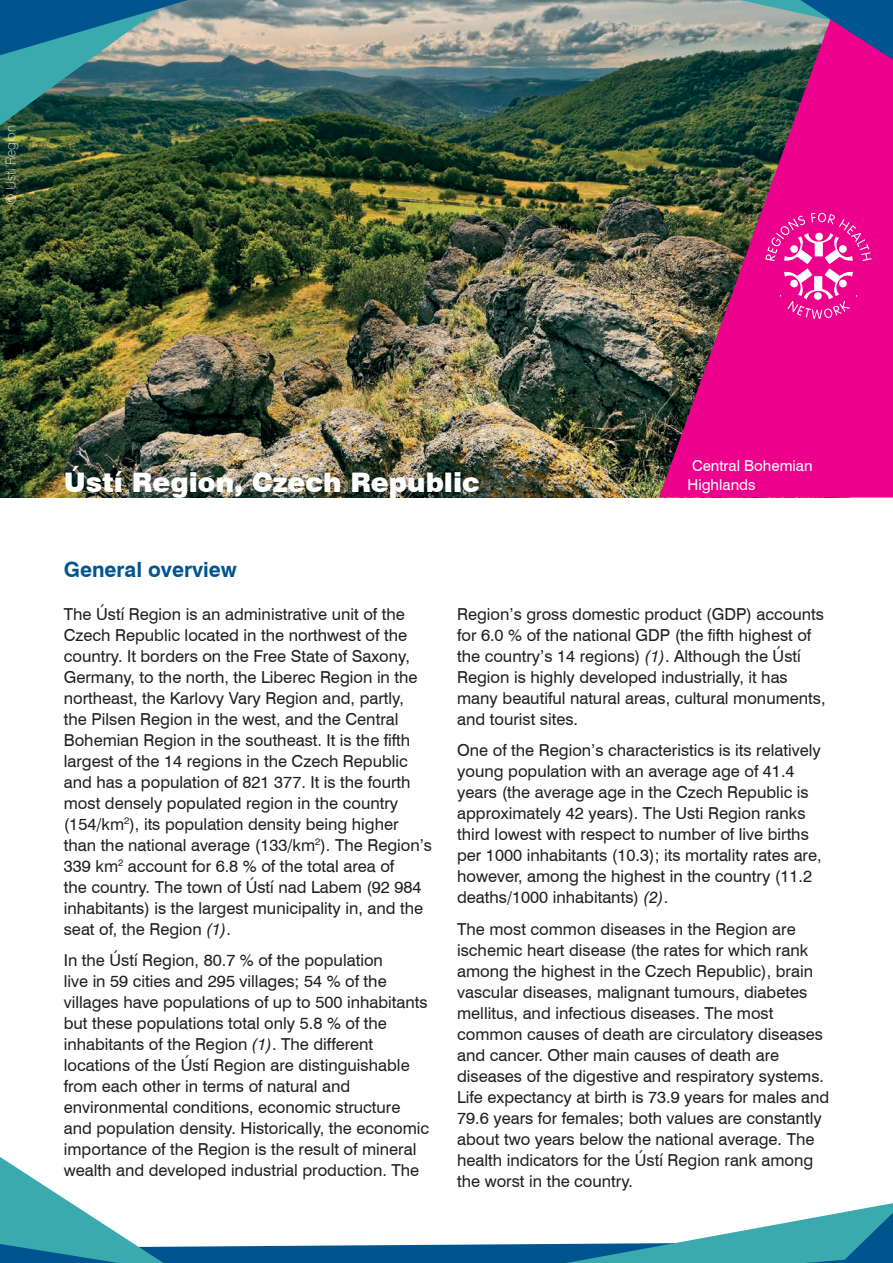
<style>
.page{position:relative;width:893px;height:1263px;background:#fff}
.page>*{position:absolute;margin:0;border:0;box-sizing:border-box;transform-origin:0 0}
.t1{font:900 27px "Swiss 721 BT";color:#fff}
.t2{font:700 21px "Swiss 721 BT";color:#00558f}
.t3{font:16.5px/21px "Swiss 721 BT";color:#231f20}
.t4{font:15px/19.5px "Swiss 721 BT";color:#fff}
.t5{font:100 13.5px "Swiss 721 BT";color:#fff}
.s1{font-style:italic}
</style>
<div class="page">
<img style="left:0;top:0;width:659px;height:497px">
<img style="left:659px;top:68px;width:234px;height:429px">
<svg style="left:765px;top:213px;width:107px;height:106px;background:#ef2b9f"></svg>
<div style="left:814px;top:292px;width:8px;height:8px;background:#fff;border-radius:50%"></div>
<img style="left:0;top:0;width:304px;height:125px">
<svg style="left:586px;top:0;width:307px;height:68px;background:#817f8f"></svg>
<svg style="left:323px;top:1203px;width:570px;height:60px"></svg>
<svg style="left:0;top:1157px;width:323px;height:106px"></svg>
<p class="t5" style="left:3px;top:205px;width:81px;rotate:-90deg">© Usti Region</p>
<h1 class="t1" style="left:64px;top:466px;width:417px">Ústí Region, Czech Republic</h1>
<p class="t4" style="left:687px;top:456px;width:127px;text-indent:4px">Central Bohemian<br>Highlands</p>
<p class="t2" style="left:64px;top:557px;width:175px">General overview</p>
<p class="t3" style="left:64px;top:603px;width:370px">The Ústí Region is an administrative unit of the Czech Republic located in the northwest of the country. It borders on the Free State of Saxony, Germany, to the north, the Liberec Region in the northeast, the Karlovy Vary Region and, partly,<br>the Pilsen Region in the west, and the Central Bohemian Region in the southeast. It is the fifth largest of the 14 regions in the Czech Republic and has a population of 821 377. It is the fourth most densely populated region in the country (154/km<sup>2</sup>), its population density being higher than the national average (133/km<sup>2</sup>). The Region’s 339 km<sup>2</sup> account for 6.8 % of the total area of<br>the country. The town of Ústí nad Labem (92 984 inhabitants) is the largest municipality in, and the seat of, the Region <span class="s1">(1)</span>.</p>
<p class="t3" style="left:64px;top:950px;width:367px">In the Ústí Region, 80.7 % of the population<br>live in 59 cities and 295 villages; 54 % of the villages have populations of up to 500 inhabitants but these populations total only 5.8 % of the inhabitants of the Region <span class="s1">(1)</span>. The different locations of the Ústí Region are distinguishable from each other in terms of natural and environmental conditions, economic structure and population density. Historically, the economic importance of the Region is the result of mineral wealth and developed industrial production. The</p>
<p class="t3" style="left:457px;top:603px;width:370px">Region’s gross domestic product (GDP) accounts for 6.0 % of the national GDP (the fifth highest of the country’s 14 regions) <span class="s1">(1)</span>. Although the Ústí Region is highly developed industrially, it has many beautiful natural areas, cultural monuments, and tourist sites.</p>
<p class="t3" style="left:457px;top:740px;width:366px">One of the Region’s characteristics is its relatively young population with an average age of 41.4 years (the average age in the Czech Republic is approximately 42 years). The Usti Region ranks third lowest with respect to number of live births per 1000 inhabitants (10.3); its mortality rates are, however, among the highest in the country (11.2 deaths/1000 inhabitants) <span class="s1">(2)</span>.</p>
<p class="t3" style="left:457px;top:918px;width:374px">The most common diseases in the Region are ischemic heart disease (the rates for which rank among the highest in the Czech Republic), brain vascular diseases, malignant tumours, diabetes mellitus, and infectious diseases. The most common causes of death are circulatory diseases and cancer. Other main causes of death are diseases of the digestive and respiratory systems.<br>Life expectancy at birth is 73.9 years for males and 79.6 years for females; both values are constantly about two years below the national average. The health indicators for the Ústí Region rank among the worst in the country.</p>
</div>
